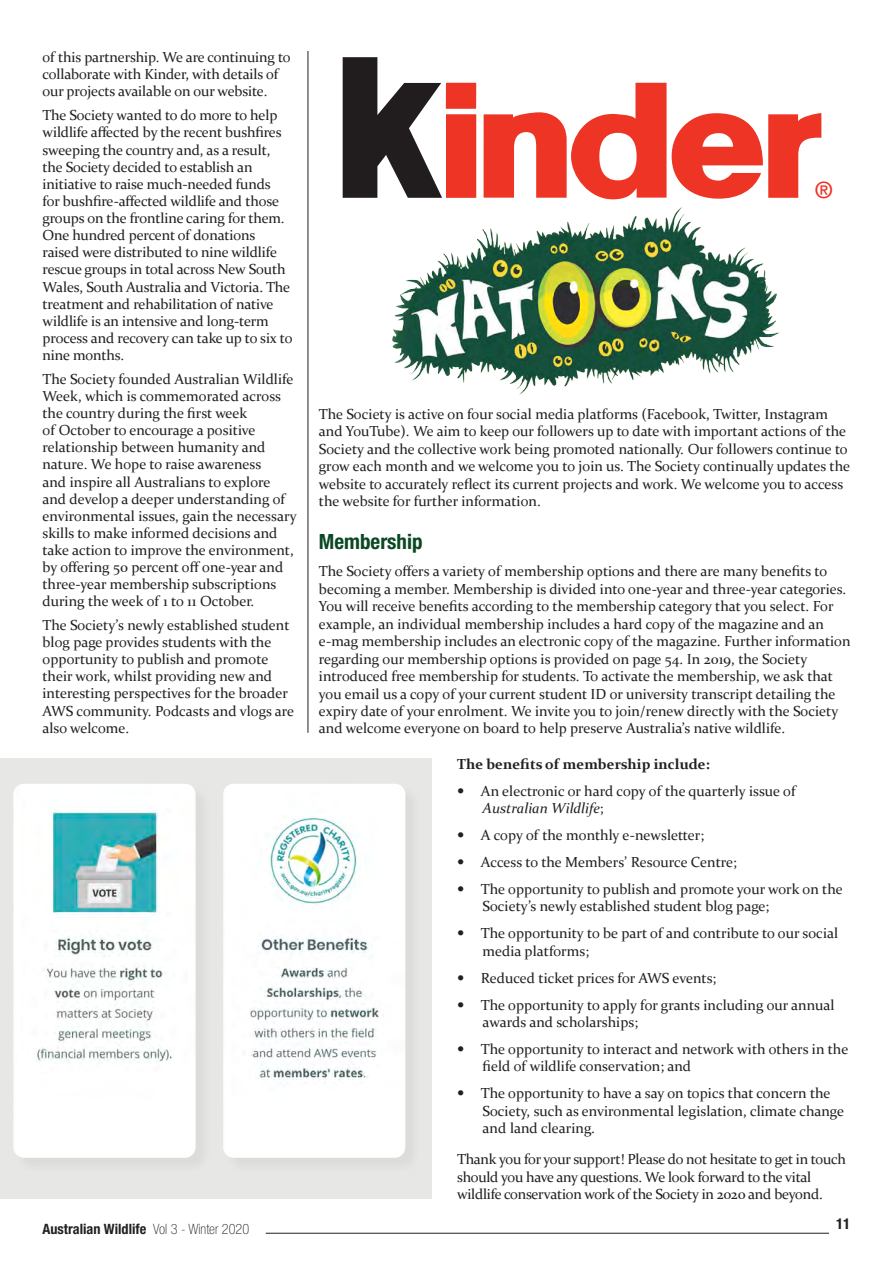
<style>
.page{position:relative;width:893px;height:1263px;background:#fff}
.page>*{position:absolute;margin:0;border:0;box-sizing:border-box;transform-origin:0 0}
.New_Caption{font:500 22.65px "Helvetica Neue LT Std";color:#ef3024}
.Body_Text{font:700 condensed 21px "Helvetica Neue LT Std";color:#0a4722}
.t1{font:700 condensed 15px "Helvetica Neue LT Std";color:#231f20}
.Body_Text-2{font:14.55px/17.1px "Constantia";color:#231f20}
.Body_Text-3{font:14.55px/17.4px "Constantia";letter-spacing:-.02em;color:#231f20}
.Body_Text-4{font:700 14.55px "Constantia";color:#231f20}
.t2{font:700 condensed 14.25px "Helvetica Neue LT Std";color:#231f20}
.s1{font-weight:100}
.s2{font-family:"Helvetica Neue LT Std";font-weight:100;font-stretch:condensed}
.s3{font-style:italic}
</style>
<div class="page">
<hr style="left:266px;top:1233px;width:563px;height:1px;background:#231f20">
<div style="left:0;top:758px;width:432px;height:441px;background:#e7e7e6"></div>
<img style="left:13px;top:784px;width:183px;height:374px">
<img style="left:223px;top:784px;width:182px;height:374px">
<hr style="left:308px;top:51px;width:1px;height:682px;background:#231f20">
<img style="left:23px;top:930px;width:165px;height:142px">
<img style="left:392px;top:207px;width:388px;height:188px">
<svg style="left:343px;top:57px;width:478px;height:142px"></svg>
<p class="Body_Text-2" style="left:43px;top:48px;width:250px">of this partnership. We are continuing to collaborate with Kinder, with details of our projects available on our website.</p>
<p class="Body_Text-2" style="left:43px;top:106px;width:252px">The Society wanted to do more to help wildlife affected by the recent bushfires sweeping the country and, as a result, the Society decided to establish an initiative to raise much-needed funds<br>for bushfire-affected wildlife and those groups on the frontline caring for them.<br>One hundred percent of donations raised were distributed to nine wildlife rescue groups in total across New South Wales, South Australia and Victoria. The treatment and rehabilitation of native wildlife is an intensive and long-term process and recovery can take up to six to nine months.</p>
<p class="Body_Text-2" style="left:43px;top:370px;width:256px">The Society founded Australian Wildlife Week, which is commemorated across the country during the first week<br>of October to encourage a positive relationship between humanity and nature. We hope to raise awareness<br>and inspire all Australians to explore and develop a deeper understanding of environmental issues, gain the necessary skills to make informed decisions and take action to improve the environment, by offering 50 percent off one-year and three-year membership subscriptions during the week of 1 to 11 October.</p>
<p class="Body_Text-2" style="left:43px;top:616px;width:253px">The Society’s newly established student blog page provides students with the opportunity to publish and promote their work, whilst providing new and interesting perspectives for the broader AWS community. Podcasts and vlogs are also welcome.</p>
<p class="t2" style="left:43px;top:1220px;width:208px">Australian Wildlife <span class="s1">Vol 3 - Winter 2020</span></p>
<p class="New_Caption" style="left:815px;top:176px;width:20px">®</p>
<p class="Body_Text-2" style="left:319px;top:405px;width:533px">The Society is active on four social media platforms (Facebook, Twitter, Instagram and YouTube). We aim to keep our followers up to date with important actions of the Society and the collective work being promoted nationally. Our followers continue to grow each month and we welcome you to join us. The Society continually updates the website to accurately reflect its current projects and work. We welcome you to access the website for further information.</p>
<p class="Body_Text" style="left:319px;top:529px;width:105px">Membership</p>
<p class="Body_Text-2" style="left:319px;top:562px;width:533px">The Society offers a variety of membership options and there are many benefits to becoming a member. Membership is divided into one-year and three-year categories.<br>You will receive benefits according to the membership category that you select. For example, an individual membership includes a hard copy of the magazine and an e-mag membership includes an electronic copy of the magazine. Further information regarding our membership options is provided on page 54. In 2019, the Society introduced free membership for students. To activate the membership, we ask that you email us a copy of your current student ID or university transcript detailing the expiry date of your enrolment. We invite you to join/renew directly with the Society and welcome everyone on board to help preserve Australia’s native wildlife.</p>
<p class="Body_Text-4" style="left:457px;top:754px;width:254px">The benefits of membership include:</p>
<p class="Body_Text-2" style="left:483px;top:781px;width:314px;text-indent:-26px"><span class="s2">•</span> An electronic or hard copy of the quarterly issue of<br><span class="s3">Australian Wildlife</span>;</p>
<p class="Body_Text-2" style="left:457px;top:826px;width:249px"><span class="s2">•</span> A copy of the monthly e-newsletter;</p>
<p class="Body_Text-2" style="left:457px;top:853px;width:281px"><span class="s2">•</span> Access to the Members’ Resource Centre;</p>
<p class="Body_Text-2" style="left:483px;top:879px;width:362px;text-indent:-26px"><span class="s2">•</span> The opportunity to publish and promote your work on the<br>Society’s newly established student blog page;</p>
<p class="Body_Text-2" style="left:483px;top:924px;width:357px;text-indent:-26px"><span class="s2">•</span> The opportunity to be part of and contribute to our social media platforms;</p>
<p class="Body_Text-2" style="left:457px;top:968px;width:261px"><span class="s2">•</span> Reduced ticket prices for AWS events;</p>
<p class="Body_Text-2" style="left:483px;top:995px;width:353px;text-indent:-26px"><span class="s2">•</span> The opportunity to apply for grants including our annual awards and scholarships;</p>
<p class="Body_Text-2" style="left:483px;top:1039px;width:367px;text-indent:-26px"><span class="s2">•</span> The opportunity to interact and network with others in the field of wildlife conservation; and</p>
<p class="Body_Text-2" style="left:483px;top:1084px;width:363px;text-indent:-26px"><span class="s2">•</span> The opportunity to have a say on topics that concern the<br>Society, such as environmental legislation, climate change and land clearing.</p>
<p class="Body_Text-3" style="left:457px;top:1150px;width:390px">Thank you for your support! Please do not hesitate to get in touch should you have any questions. We look forward to the vital wildlife conservation work of the Society in 2020 and beyond.</p>
<p class="t1" style="left:836px;top:1215px;width:16px">11</p>
</div>
